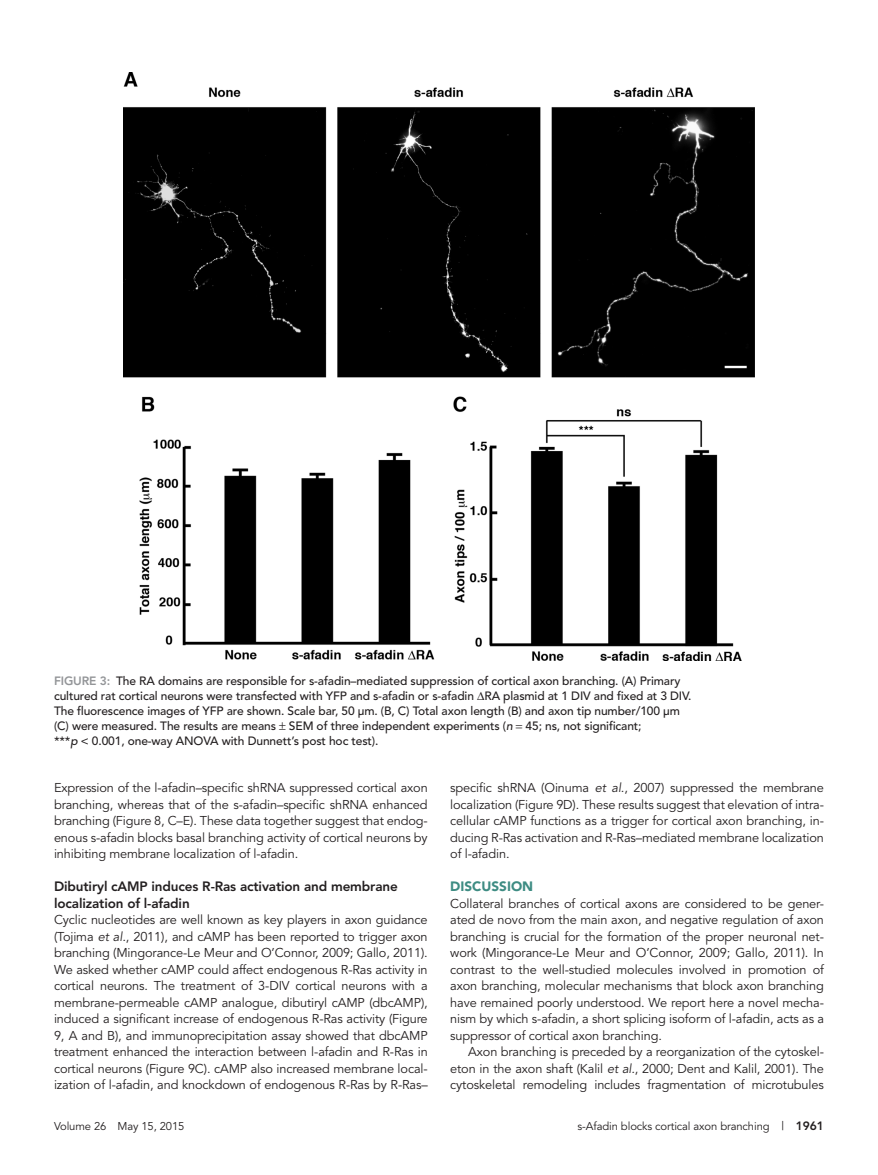
<style>
.page{position:relative;width:878px;height:1175px;background:#fff}
.page>*{position:absolute;margin:0;border:0;box-sizing:border-box;transform-origin:0 0}
.t1{font:800 13.5px/16.5px "Avenir";letter-spacing:-.01em;color:#231f20}
.t2{font:900 13.5px "Avenir";color:#3e8c83}
.ParaFL{font:12.75px/16.5px "Avenir";letter-spacing:-.01em;color:#231f20;text-align:justify}
.Para{font:12.75px/16.5px "Avenir";letter-spacing:-.01em;color:#231f20;text-align:justify}
.FigCaption_35_5p{font:500 12px/15px "Avenir";letter-spacing:-.01em;color:#231f20}
.t3{font:11.25px "Avenir";letter-spacing:-.01em;color:#231f20}
.s1{font-weight:800;color:#939598}
.s2{font-style:italic}
.s3{font-size:12px}
.s4{font-weight:800;font-size:12px}
</style>
<div class="page">
<img style="left:124px;top:72px;width:630px;height:588px">
<p class="FigCaption_35_5p" style="left:54px;top:673px;width:638px"><span class="s1">FIGURE 3:</span> The RA domains are responsible for s-afadin–mediated suppression of cortical axon branching. (A) Primary cultured rat cortical neurons were transfected with YFP and s-afadin or s-afadin RA plasmid at 1 DIV and fixed at 3 DIV.<br>The fluorescence images of YFP are shown. Scale bar, 50 μm. (B, C) Total axon length (B) and axon tip number/100 μm (C) were measured. The results are means SEM of three independent experiments (<span class="s2">n</span> 45; ns, not significant;<br>***<span class="s2">p</span> &lt; 0.001, one-way ANOVA with Dunnett’s post hoc test).</p>
<p class="ParaFL" style="left:54px;top:780px;width:375px">Expression of the l-afadin–specific shRNA suppressed cortical axon branching, whereas that of the s-afadin–specific shRNA enhanced branching (Figure 8, C–E). These data together suggest that endog&shy;enous s-afadin blocks basal branching activity of cortical neurons by inhibiting membrane localization of l-afadin.</p>
<h2 class="t1" style="left:54px;top:878px;width:345px">Dibutiryl cAMP induces R-Ras activation and membrane localization of l-afadin</h2>
<p class="ParaFL" style="left:54px;top:912px;width:375px">Cyclic nucleotides are well known as key players in axon guidance (Tojima <span class="s2">et al.</span>, 2011), and cAMP has been reported to trigger axon branching (Mingorance-Le Meur and O’Connor, 2009; Gallo, 2011).<br>We asked whether cAMP could affect endogenous R-Ras activity in cortical neurons. The treatment of 3-DIV cortical neurons with a membrane-permeable cAMP analogue, dibutiryl cAMP (dbcAMP), induced a significant increase of endogenous R-Ras activity (Figure 9, A and B), and immunoprecipitation assay showed that dbcAMP treatment enhanced the interaction between l-afadin and R-Ras in cortical neurons (Figure 9C). cAMP also increased membrane local&shy;ization of l-afadin, and knockdown of endogenous R-Ras by R-Ras–</p>
<p class="ParaFL" style="left:450px;top:780px;width:375px">specific shRNA (Oinuma <span class="s2">et al.</span>, 2007) suppressed the membrane localization (Figure 9D). These results suggest that elevation of intra&shy;cellular cAMP functions as a trigger for cortical axon branching, in&shy;ducing R-Ras activation and R-Ras–mediated membrane localization of l-afadin.</p>
<h1 class="t2" style="left:450px;top:878px;width:84px">DISCUSSION</h1>
<p class="ParaFL" style="left:450px;top:895px;width:375px">Collateral branches of cortical axons are considered to be gener&shy;ated de novo from the main axon, and negative regulation of axon branching is crucial for the formation of the proper neuronal net&shy;work (Mingorance-Le Meur and O’Connor, 2009; Gallo, 2011). In contrast to the well-studied molecules involved in promotion of axon branching, molecular mechanisms that block axon branching have remained poorly understood. We report here a novel mecha&shy;nism by which s-afadin, a short splicing isoform of l-afadin, acts as a suppressor of cortical axon branching.</p>
<p class="Para" style="left:450px;top:1044px;width:375px;text-indent:18px">Axon branching is preceded by a reorganization of the cytoskel&shy;eton in the axon shaft (Kalil <span class="s2">et al.</span>, 2000; Dent and Kalil, 2001). The cytoskeletal remodeling includes fragmentation of microtubules</p>
<p class="t3" style="left:54px;top:1119px;width:132px">Volume 26 May 15, 2015</p>
<p class="t3" style="left:577px;top:1119px;width:248px">s-Afadin blocks cortical axon branching <span class="s3">|</span> <span class="s4">1961</span></p>
</div>
